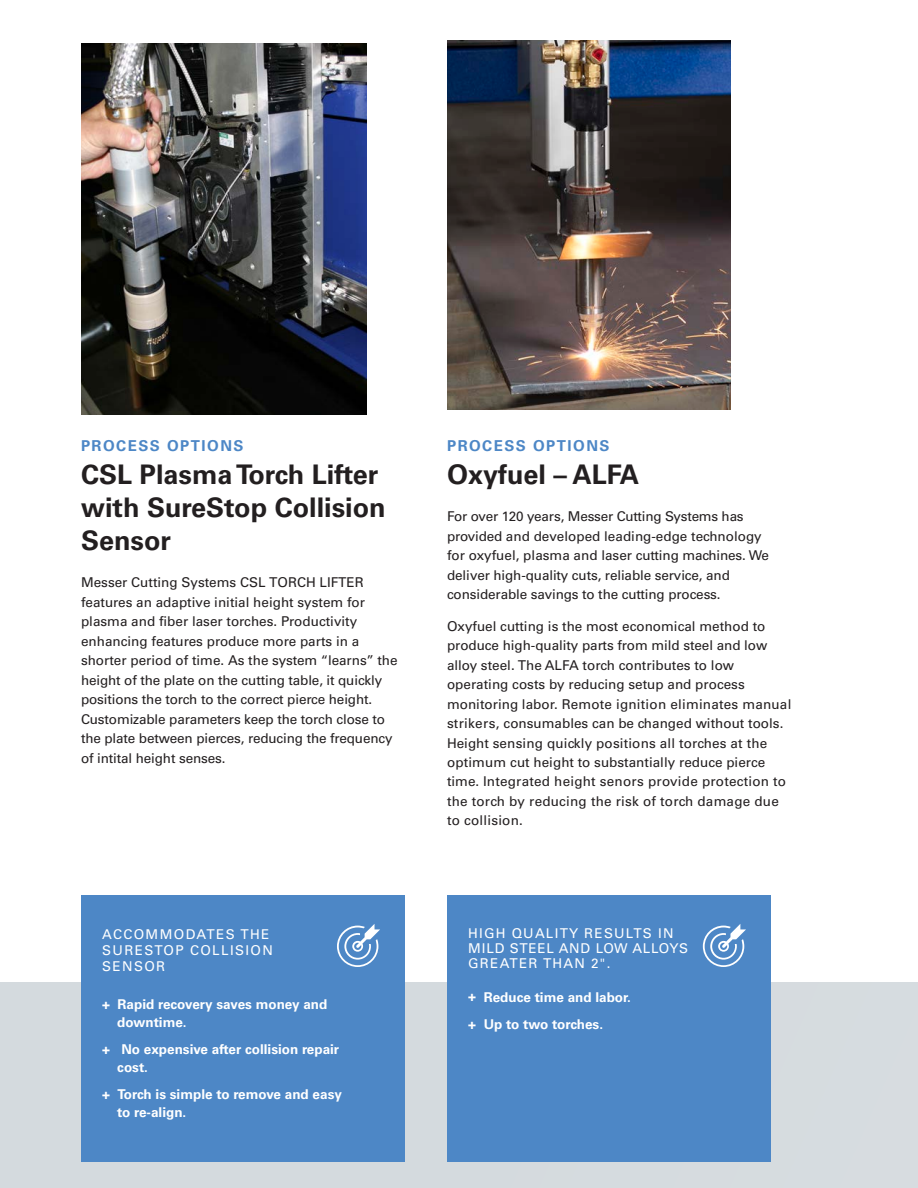
<style>
.page{position:relative;width:918px;height:1188px;background:#fff}
.page>*{position:absolute;margin:0;border:0;box-sizing:border-box;transform-origin:0 0}
.Copy_Headline{font:700 27px/33px "Univers LT Pro 65";color:#231f20}
.Copy_Overline{font:700 15px "Univers LT Pro 65";letter-spacing:.1em;color:#4d87c6}
.Copy_Fliesstext{font:13.5px/19.5px "Univers LT Pro 55 Roman";color:#231f20}
.Copy_Fliesstext-2{font:13.5px/19.5px "Univers LT 55 Rm";letter-spacing:-.01em;color:#231f20}
.t1{font:700 13.5px/18px "Univers LT Pro 65";color:#fff}
.Benefit{font:13.5px/15px "Univers LT Pro 55 Roman";letter-spacing:.09em;color:#fff}
.Copy_Overline-2{font:13.5px/16.5px "Univers LT Pro 55 Roman";letter-spacing:.1em;color:#fff}
</style>
<div class="page">
<div style="left:0;top:982px;width:918px;height:206px;background:#d4dade"></div>
<div style="left:447px;top:895px;width:323px;height:266px;background:#4d87c6"></div>
<div style="left:81px;top:895px;width:323px;height:266px;background:#4d87c6"></div>
<img style="left:447px;top:40px;width:283px;height:370px">
<svg style="left:337px;top:924px;width:43px;height:43px"></svg>
<svg style="left:703px;top:924px;width:43px;height:43px"></svg>
<img style="left:81px;top:44px;width:285px;height:370px">
<p class="Copy_Overline" style="left:81px;top:435px;width:164px">PROCESS OPTIONS</p>
<p class="Copy_Headline" style="left:81px;top:456px;width:306px">CSL Plasma Torch Lifter with SureStop Collision<br>Sensor</p>
<p class="Copy_Fliesstext-2" style="left:81px;top:573px;width:318px">Messer Cutting Systems CSL TORCH LIFTER features an adaptive initial height system for plasma and fiber laser torches. Productivity enhancing features produce more parts in a shorter period of time. As the system “learns” the height of the plate on the cutting table, it quickly positions the torch to the correct pierce height.<br>Customizable parameters keep the torch close to the plate between pierces, reducing the frequency of intital height senses.</p>
<p class="Copy_Overline-2" style="left:102px;top:925px;width:172px">ACCOMMODATES THE<br>SURESTOP COLLISION<br>SENSOR</p>
<p class="t1" style="left:117px;top:995px;width:212px;text-indent:-15px">+ Rapid recovery saves money and downtime.</p>
<p class="t1" style="left:117px;top:1040px;width:223px;text-indent:-15px">+ No expensive after collision repair cost.</p>
<p class="t1" style="left:117px;top:1085px;width:226px;text-indent:-15px">+ Torch is simple to remove and easy to re-align.</p>
<p class="Copy_Overline" style="left:447px;top:435px;width:164px">PROCESS OPTIONS</p>
<p class="Copy_Headline" style="left:447px;top:456px;width:194px">Oxyfuel – ALFA</p>
<p class="Copy_Fliesstext" style="left:447px;top:506px;width:323px">For over 120 years, Messer Cutting Systems has provided and developed leading-edge technology for oxyfuel, plasma and laser cutting machines. We deliver high-quality cuts, reliable service, and considerable savings to the cutting process.</p>
<p class="Copy_Fliesstext" style="left:447px;top:615px;width:346px">Oxyfuel cutting is the most economical method to produce high-quality parts from mild steel and low alloy steel. The ALFA torch contributes to low operating costs by reducing setup and process monitoring labor. Remote ignition eliminates manual strikers, consumables can be changed without tools.<br>Height sensing quickly positions all torches at the optimum cut height to substantially reduce pierce time. Integrated height senors provide protection to the torch by reducing the risk of torch damage due to collision.</p>
<p class="Benefit" style="left:468px;top:926px;width:221px">HIGH QUALITY RESULTS IN<br>MILD STEEL AND LOW ALLOYS<br>GREATER THAN 2".</p>
<p class="t1" style="left:468px;top:987px;width:164px">+ Reduce time and labor.</p>
<p class="t1" style="left:468px;top:1014px;width:136px">+ Up to two torches.</p>
</div>
